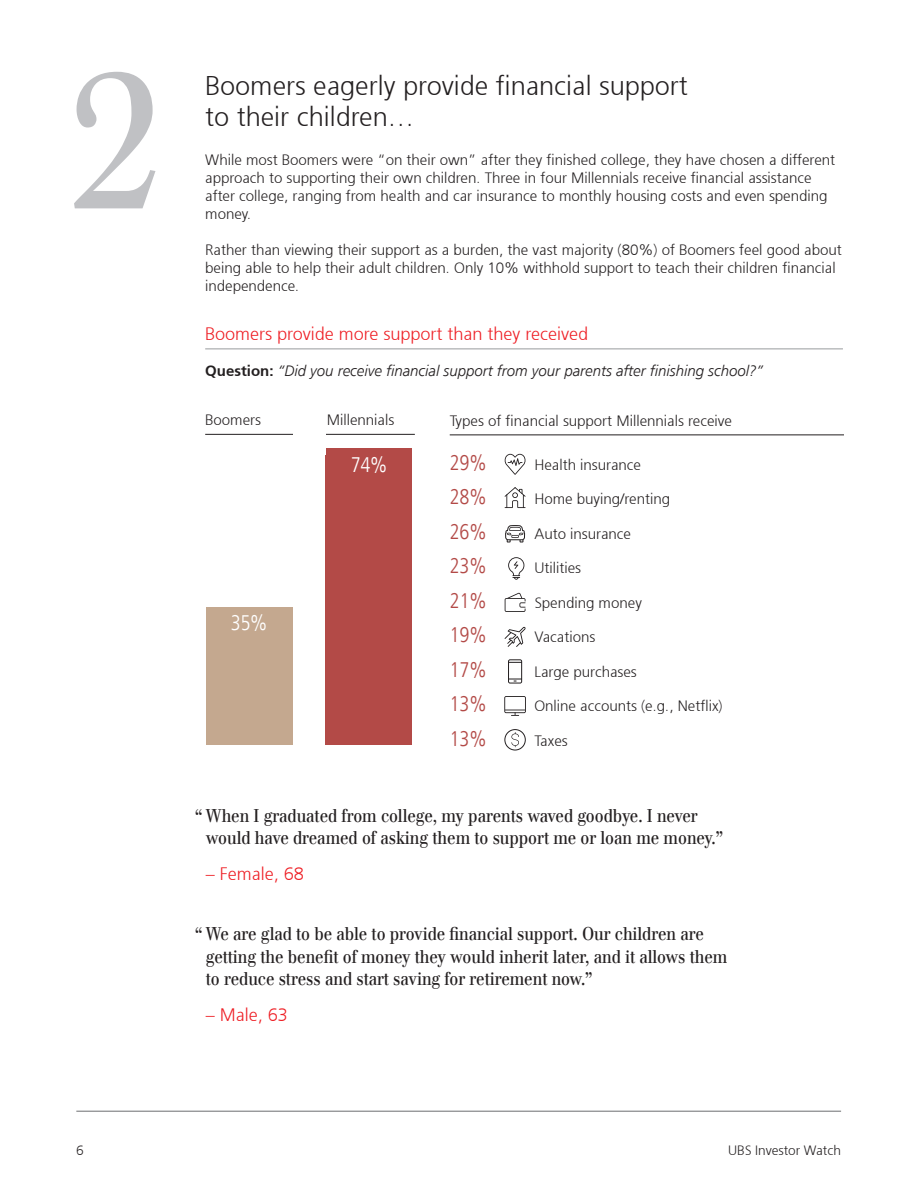
<style>
.page{position:relative;width:918px;height:1188px;background:#fff}
.page>*{position:absolute;margin:0;border:0;box-sizing:border-box;transform-origin:0 0}
.t1{font:193.5px "UBS Headline";color:#c0c1c4}
.t2{font:300 27px/31.5px "Frutiger 45";color:#231f20}
.t3{font:21px "Frutiger 47 Light CN";color:#b34a47}
.t4{font:21px "Frutiger 47 Light CN";color:#fff}
.t5{font:18px/22.5px "UBS Headline";color:#231f20}
.t6{font:300 18px "Frutiger 45";color:#ee1d23}
.t7{font:300 15px/18px "Frutiger 45";color:#231f20}
.t8{font:italic 300 15px "Frutiger 45";color:#231f20}
.t9{font:300 13.5px "Frutiger 45";color:#231f20}
.s1{font-style:normal}
</style>
<div class="page">
<hr style="left:76px;top:1111px;width:765px;height:1px;background:#6c6d70">
<hr style="left:205px;top:349px;width:638px;height:1px;background:#999b9e">
<div style="left:326px;top:449px;width:86px;height:296px;background:#b34a47"></div>
<div style="left:206px;top:607px;width:86px;height:138px;background:#c4a88f"></div>
<hr style="left:205px;top:434px;width:210px;height:1px;background:#231f20">
<div style="left:293px;top:430px;width:32px;height:25px;background:#fff"></div>
<hr style="left:450px;top:435px;width:394px;height:1px;background:#231f20">
<svg style="left:505px;top:454px;width:21px;height:21px"></svg>
<svg style="left:505px;top:487px;width:21px;height:21px"></svg>
<svg style="left:505px;top:525px;width:20px;height:17px"></svg>
<svg style="left:508px;top:557px;width:16px;height:23px"></svg>
<svg style="left:505px;top:593px;width:21px;height:19px"></svg>
<svg style="left:505px;top:627px;width:21px;height:20px"></svg>
<svg style="left:508px;top:659px;width:14px;height:25px"></svg>
<svg style="left:504px;top:696px;width:22px;height:20px"></svg>
<svg style="left:511px;top:732px;width:8px;height:15px"></svg>
<div style="left:505px;top:729px;width:21px;height:21px;border:1px solid #231f20;border-radius:50%"></div>
<p class="t1" style="left:70px;top:25px;width:93px">2</p>
<p class="t2" style="left:205px;top:70px;width:484px">Boomers eagerly provide financial support to their children…</p>
<p class="t7" style="left:205px;top:150px;width:631px">While most Boomers were “on their own” after they finished college, they have chosen a different</p>
<p class="t7" style="left:205px;top:168px;width:624px">approach to supporting their own children. Three in four Millennials receive financial assistance after college, ranging from health and car insurance to monthly housing costs and even spending money.</p>
<p class="t7" style="left:205px;top:240px;width:638px">Rather than viewing their support as a burden, the vast majority (80%) of Boomers feel good about being able to help their adult children. Only 10% withhold support to teach their children financial independence.</p>
<p class="t6" style="left:205px;top:323px;width:385px">Boomers provide more support than they received</p>
<p class="t8" style="left:205px;top:362px;width:560px"><span class="s1">Question:</span> “Did you receive financial support from your parents after finishing school?”</p>
<p class="t7" style="left:205px;top:411px;width:57px">Boomers</p>
<p class="t7" style="left:327px;top:411px;width:69px">Millennials</p>
<p class="t7" style="left:450px;top:412px;width:284px">Types of financial support Millennials receive</p>
<p class="t3" style="left:449px;top:450px;width:39px">29%</p>
<p class="t7" style="left:534px;top:455px;width:108px">Health insurance</p>
<p class="t3" style="left:449px;top:485px;width:39px">28%</p>
<p class="t7" style="left:534px;top:490px;width:137px">Home buying/renting</p>
<p class="t3" style="left:449px;top:519px;width:39px">26%</p>
<p class="t7" style="left:534px;top:524px;width:98px">Auto insurance</p>
<p class="t3" style="left:449px;top:554px;width:39px">23%</p>
<p class="t7" style="left:534px;top:559px;width:48px">Utilities</p>
<p class="t3" style="left:449px;top:588px;width:39px">21%</p>
<p class="t7" style="left:534px;top:593px;width:109px">Spending money</p>
<p class="t3" style="left:449px;top:623px;width:39px">19%</p>
<p class="t7" style="left:534px;top:628px;width:62px">Vacations</p>
<p class="t3" style="left:449px;top:657px;width:39px">17%</p>
<p class="t7" style="left:534px;top:662px;width:104px">Large purchases</p>
<p class="t3" style="left:449px;top:692px;width:39px">13%</p>
<p class="t7" style="left:534px;top:697px;width:190px">Online accounts (e.g., Netflix)</p>
<p class="t3" style="left:449px;top:726px;width:39px">13%</p>
<p class="t7" style="left:534px;top:731px;width:35px">Taxes</p>
<p class="t4" style="left:351px;top:452px;width:38px">74%</p>
<p class="t4" style="left:231px;top:611px;width:38px">35%</p>
<p class="t5" style="left:206px;top:804px;width:519px;text-indent:-11px">“ When I graduated from college, my parents waved goodbye. I never would have dreamed of asking them to support me or loan me money.”</p>
<p class="t6" style="left:206px;top:864px;width:100px">– Female, 68</p>
<p class="t5" style="left:206px;top:923px;width:523px;text-indent:-11px">“ We are glad to be able to provide financial support. Our children are getting the benefit of money they would inherit later, and it allows them to reduce stress and start saving for retirement now.”</p>
<p class="t6" style="left:206px;top:1005px;width:84px">– Male, 63</p>
<p class="t9" style="left:76px;top:1142px;width:9px">6</p>
<p class="t9" style="left:728px;top:1142px;width:114px">UBS Investor Watch</p>
</div>
